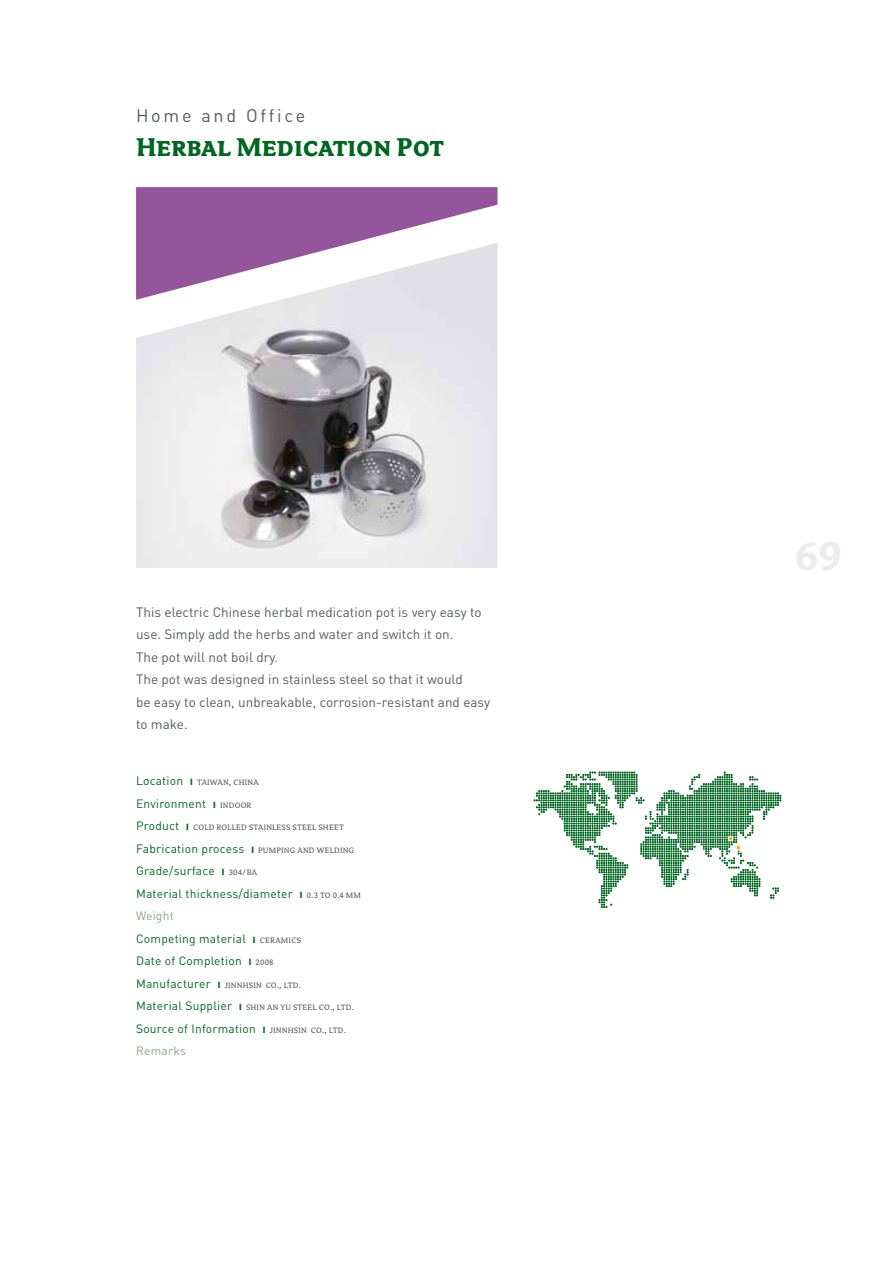
<style>
.page{position:relative;width:893px;height:1263px;background:#fff}
.page>*{position:absolute;margin:0;border:0;box-sizing:border-box;transform-origin:0 0}
.t1{font:28.5px "Avance Bold Caps";color:#006720}
.t2{font:18px "DIN";letter-spacing:.15em;color:#575b5b}
.t3{font:13.5px/22.5px "DIN";color:#575b5b}
.t4{font:12px/22.5px "DIN";letter-spacing:.02em;color:#006720}
.t5{font:8.7px "Avance Regular Caps";letter-spacing:.02em;color:#575b5b}
.s1{font-family:"DIN";font-size:12px;color:#006720}
.s2{font-family:"DIN";font-weight:700;font-size:12px;color:#006720}
.s3{font-weight:700}
.s4{font-family:"Avance Regular Caps";font-size:8.7px;color:#575b5b}
.s5{color:#87aa7e}
</style>
<div class="page">
<img style="left:136px;top:300px;width:361px;height:268px">
<svg style="left:534px;top:772px;width:247px;height:136px"></svg>
<svg style="left:136px;top:187px;width:361px;height:113px"></svg>
<h2 class="t2" style="left:136px;top:105px;width:171px">Home and Office</h2>
<h1 class="t1" style="left:136px;top:132px;width:310px">Herbal Medication Pot</h1>
<p class="t3" style="left:136px;top:601px;width:356px">This electric Chinese herbal medication pot is very easy to use. Simply add the herbs and water and switch it on.<br>The pot will not boil dry.<br>The pot was designed in stainless steel so that it would<br>be easy to clean, unbreakable, corrosion-resistant and easy to make.</p>
<p class="t5" style="left:136px;top:778px;width:124px"><span class="s1">Location</span> <span class="s2">ı</span> TAIWAN, CHINA</p>
<p class="t4" style="left:136px;top:792px;width:117px">Environment <span class="s3">ı</span> <span class="s4">INDOOR</span></p>
<p class="t5" style="left:136px;top:823px;width:209px"><span class="s1">Product</span> <span class="s2">ı</span> COLD ROLLED STAINLESS STEEL SHEET</p>
<p class="t4" style="left:136px;top:837px;width:220px">Fabrication process <span class="s3">ı</span> <span class="s4">PUMPING AND WELDING<br></span>Grade/surface <span class="s3">ı</span> <span class="s4">304/BA<br></span>Material thickness/diameter <span class="s3">ı</span> <span class="s4">0.3 TO 0.4 MM<br></span><span class="s5">Weight<br></span>Competing material <span class="s3">ı</span> <span class="s4">CERAMICS<br></span>Date of Completion <span class="s3">ı</span> <span class="s4">2008</span></p>
<p class="t5" style="left:136px;top:981px;width:166px"><span class="s1">Manufacturer</span> <span class="s2">ı</span> JINNHSIN CO., LTD.</p>
<p class="t5" style="left:136px;top:1003px;width:220px"><span class="s1">Material Supplier</span> <span class="s2">ı</span> SHIN AN YU STEEL CO., LTD.</p>
<p class="t4" style="left:136px;top:1017px;width:211px">Source of Information <span class="s3">ı</span> <span class="s4">JINNHSIN CO., LTD.<br></span><span class="s5">Remarks</span></p>
</div>
